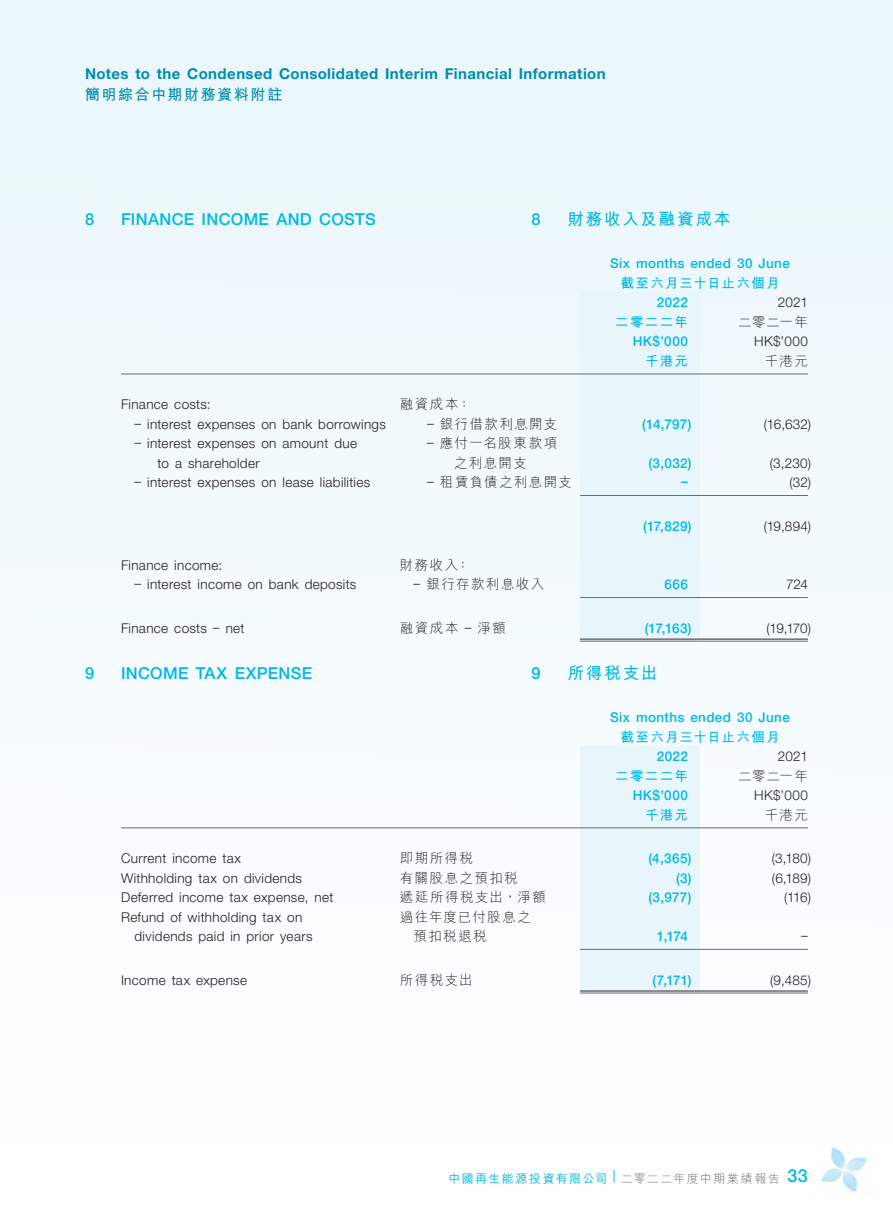
<style>
.page{position:relative;width:893px;height:1212px;background:#fff}
.page>*{position:absolute;margin:0;border:0;box-sizing:border-box;transform-origin:0 0}
._03_H1{font:500 16.5px "Helvetica Neue LT Std";letter-spacing:.015em;color:#00b9e4}
._03_H1-2{font:700 16.5px "M Hei HK";letter-spacing:.11em;color:#00b9e4}
.t1{font:700 15px "Helvetica Neue LT Std";letter-spacing:.03em;color:#008dad}
.t2{font:700 15px "M Hei HK";letter-spacing:.11em;color:#008dad}
._15_Table_Stub{font:300 13.5px/19.5px "Helvetica Neue LT Std";letter-spacing:.025em;color:#231f20}
._15_Table_Stub-2{font:300 13.5px/19.5px "M Hei HK";letter-spacing:.105em;color:#231f20;text-align:center}
._15_Table_Stub-3{font:500 13.5px "Helvetica Neue LT Std";letter-spacing:.025em;color:#00b9e4}
._12___P2{font:500 13.5px "Helvetica Neue LT Std";letter-spacing:.025em;color:#00b9e4}
._12___P2-2{font:700 13.5px "M Hei HK";letter-spacing:.095em;color:#00b9e4}
._12___P2-3{font:300 13.5px "M Hei HK";letter-spacing:.07em;color:#231f20}
.t3{font:500 12px "M Hei HK";letter-spacing:.115em;color:#00b9e4}
.s1{font-family:"Helvetica Neue LT Std"}
.s2{font-weight:300;color:#6c6d70}
.s3{font-family:"Helvetica Neue LT Std";font-size:18px}
</style>
<div class="page">
<div style="left:0;top:0;width:893px;height:1144px;background:#f3fafd"></div>
<svg style="left:614px;top:1170px;width:1px;height:12px"></svg>
<img style="left:813px;top:1142px;width:63px;height:51px">
<div style="left:580px;top:292px;width:120px;height:349px;background:#e8f6fb"></div>
<hr style="left:121px;top:374px;width:279px;height:1px;background:#6c6d70">
<hr style="left:400px;top:374px;width:180px;height:1px;background:#6c6d70">
<hr style="left:580px;top:374px;width:120px;height:1px;background:#6c6d70">
<hr style="left:700px;top:374px;width:108px;height:1px;background:#6c6d70">
<hr style="left:580px;top:495px;width:120px;height:1px;background:#6c6d70">
<hr style="left:700px;top:495px;width:108px;height:1px;background:#6c6d70">
<hr style="left:580px;top:597px;width:120px;height:1px;background:#6c6d70">
<hr style="left:700px;top:597px;width:108px;height:1px;background:#6c6d70">
<hr style="left:580px;top:638px;width:120px;height:2px;background:#6c6d70">
<hr style="left:580px;top:641px;width:120px;height:1px;background:#6c6d70">
<hr style="left:700px;top:638px;width:108px;height:2px;background:#6c6d70">
<hr style="left:700px;top:641px;width:108px;height:1px;background:#6c6d70">
<div style="left:580px;top:746px;width:120px;height:247px;background:#e8f6fb"></div>
<hr style="left:121px;top:827px;width:279px;height:1px;background:#6c6d70">
<hr style="left:400px;top:827px;width:180px;height:1px;background:#6c6d70">
<hr style="left:580px;top:827px;width:120px;height:1px;background:#6c6d70">
<hr style="left:700px;top:827px;width:108px;height:1px;background:#6c6d70">
<hr style="left:580px;top:949px;width:120px;height:1px;background:#6c6d70">
<hr style="left:700px;top:949px;width:108px;height:1px;background:#6c6d70">
<hr style="left:580px;top:990px;width:120px;height:2px;background:#6c6d70">
<hr style="left:580px;top:993px;width:120px;height:1px;background:#6c6d70">
<hr style="left:700px;top:990px;width:108px;height:2px;background:#6c6d70">
<hr style="left:700px;top:993px;width:108px;height:1px;background:#6c6d70">
<p class="t1" style="left:85px;top:64px;width:522px">Notes to the Condensed Consolidated Interim Financial Information</p>
<p class="t2" style="left:85px;top:84px;width:199px">簡明綜合中期財務資料附註</p>
<p class="_03_H1" style="left:85px;top:209px;width:11px">8</p>
<p class="_03_H1" style="left:121px;top:209px;width:256px">FINANCE INCOME AND COSTS</p>
<p class="_03_H1" style="left:531px;top:209px;width:11px">8</p>
<p class="_03_H1-2" style="left:567px;top:207px;width:165px">財務收入及融資成本</p>
<p class="_12___P2" style="left:610px;top:255px;width:181px">Six months ended 30 June</p>
<p class="_12___P2-2" style="left:620px;top:273px;width:161px">截至六月三十日止六個月</p>
<p class="_15_Table_Stub-3" style="left:657px;top:294px;width:33px">2022</p>
<p class="_15_Table_Stub" style="left:778px;top:293px;width:32px">2021</p>
<p class="_12___P2-2" style="left:615px;top:312px;width:74px">二零二二年</p>
<p class="_12___P2-3" style="left:738px;top:315px;width:71px">二零二一年</p>
<p class="_15_Table_Stub-3" style="left:633px;top:333px;width:57px">HK$’000</p>
<p class="_15_Table_Stub" style="left:754px;top:332px;width:55px">HK$’000</p>
<p class="_12___P2-2" style="left:645px;top:351px;width:44px">千港元</p>
<p class="_12___P2-3" style="left:765px;top:354px;width:45px">千港元</p>
<p class="_15_Table_Stub" style="left:121px;top:395px;width:91px">Finance costs:</p>
<p class="_15_Table_Stub-2" style="left:400px;top:394px;width:73px">融資成本：</p>
<p class="_15_Table_Stub" style="left:135px;top:414px;width:253px">– interest expenses on bank borrowings</p>
<p class="_15_Table_Stub-2" style="left:427px;top:414px;width:132px"><span class="s1">–</span> 銀行借款利息開支</p>
<p class="_15_Table_Stub-3" style="left:642px;top:416px;width:51px">(14,797)</p>
<p class="_15_Table_Stub" style="left:764px;top:414px;width:49px">(16,632)</p>
<p class="_15_Table_Stub" style="left:158px;top:434px;width:201px;text-indent:-23px">– in terest expenses on amount due to a shareholder</p>
<p class="_15_Table_Stub-2" style="left:427px;top:433px;width:132px"><span class="s1">–</span> 應付一名股東款項之利息開支</p>
<p class="_15_Table_Stub-3" style="left:649px;top:455px;width:45px">(3,032)</p>
<p class="_15_Table_Stub" style="left:770px;top:453px;width:43px">(3,230)</p>
<p class="_15_Table_Stub" style="left:135px;top:473px;width:237px">– interest expenses on lease liabilities</p>
<p class="_15_Table_Stub-2" style="left:427px;top:472px;width:146px"><span class="s1">–</span> 租賃負債之利息開支</p>
<p class="_15_Table_Stub-3" style="left:681px;top:473px;width:8px">–</p>
<p class="_15_Table_Stub" style="left:789px;top:473px;width:23px">(32)</p>
<p class="_15_Table_Stub-3" style="left:643px;top:518px;width:50px">(17,829)</p>
<p class="_15_Table_Stub" style="left:764px;top:516px;width:49px">(19,894)</p>
<p class="_15_Table_Stub" style="left:121px;top:555px;width:103px">Finance income:</p>
<p class="_15_Table_Stub-2" style="left:400px;top:555px;width:71px">財務收入：</p>
<p class="_15_Table_Stub" style="left:135px;top:575px;width:223px">– interest income on bank deposits</p>
<p class="_15_Table_Stub-2" style="left:414px;top:574px;width:132px"><span class="s1">–</span> 銀行存款利息收入</p>
<p class="_15_Table_Stub-3" style="left:664px;top:576px;width:25px">666</p>
<p class="_15_Table_Stub" style="left:786px;top:575px;width:23px">724</p>
<p class="_15_Table_Stub" style="left:121px;top:618px;width:125px">Finance costs – net</p>
<p class="_15_Table_Stub-2" style="left:400px;top:618px;width:107px">融資成本 <span class="s1">–</span> 淨額</p>
<p class="_15_Table_Stub-3" style="left:645px;top:620px;width:48px">(17,163)</p>
<p class="_15_Table_Stub" style="left:766px;top:618px;width:46px">(19,170)</p>
<p class="_03_H1" style="left:85px;top:663px;width:11px">9</p>
<p class="_03_H1" style="left:121px;top:663px;width:193px">INCOME TAX EXPENSE</p>
<p class="_03_H1" style="left:531px;top:663px;width:11px">9</p>
<p class="_03_H1-2" style="left:567px;top:661px;width:91px">所得稅支出</p>
<p class="_12___P2" style="left:610px;top:709px;width:181px">Six months ended 30 June</p>
<p class="_12___P2-2" style="left:620px;top:727px;width:161px">截至六月三十日止六個月</p>
<p class="_15_Table_Stub-3" style="left:657px;top:748px;width:33px">2022</p>
<p class="_15_Table_Stub" style="left:778px;top:746px;width:32px">2021</p>
<p class="_12___P2-2" style="left:615px;top:766px;width:74px">二零二二年</p>
<p class="_12___P2-3" style="left:738px;top:769px;width:71px">二零二一年</p>
<p class="_15_Table_Stub-3" style="left:633px;top:787px;width:57px">HK$’000</p>
<p class="_15_Table_Stub" style="left:754px;top:785px;width:55px">HK$’000</p>
<p class="_12___P2-2" style="left:645px;top:805px;width:44px">千港元</p>
<p class="_12___P2-3" style="left:765px;top:808px;width:45px">千港元</p>
<p class="_15_Table_Stub" style="left:121px;top:848px;width:122px">Current income tax</p>
<p class="_15_Table_Stub-2" style="left:400px;top:848px;width:75px">即期所得稅</p>
<p class="_15_Table_Stub-3" style="left:648px;top:850px;width:45px">(4,365)</p>
<p class="_15_Table_Stub" style="left:772px;top:848px;width:41px">(3,180)</p>
<p class="_15_Table_Stub" style="left:121px;top:868px;width:182px">Withholding tax on dividends</p>
<p class="_15_Table_Stub-2" style="left:400px;top:868px;width:119px">有關股息之預扣稅</p>
<p class="_15_Table_Stub-3" style="left:676px;top:870px;width:17px">(3)</p>
<p class="_15_Table_Stub" style="left:772px;top:868px;width:41px">(6,189)</p>
<p class="_15_Table_Stub" style="left:121px;top:887px;width:214px">Deferred income tax expense, net</p>
<p class="_15_Table_Stub-2" style="left:400px;top:887px;width:147px">遞延所得稅支出，淨額</p>
<p class="_15_Table_Stub-3" style="left:648px;top:889px;width:45px">(3,977)</p>
<p class="_15_Table_Stub" style="left:784px;top:887px;width:29px">(116)</p>
<p class="_15_Table_Stub" style="left:135px;top:907px;width:179px;text-indent:-14px">Refund of withholding tax on dividends paid in prior years</p>
<p class="_15_Table_Stub-2" style="left:414px;top:907px;width:119px;text-align:left;text-indent:-14px">過往年度已付股息之預扣稅退稅</p>
<p class="_15_Table_Stub-3" style="left:657px;top:928px;width:33px">1,174</p>
<p class="_15_Table_Stub" style="left:801px;top:925px;width:8px">–</p>
<p class="_15_Table_Stub" style="left:121px;top:970px;width:128px">Income tax expense</p>
<p class="_15_Table_Stub-2" style="left:400px;top:970px;width:74px">所得稅支出</p>
<p class="_15_Table_Stub-3" style="left:652px;top:972px;width:41px">(7,171)</p>
<p class="_15_Table_Stub" style="left:770px;top:970px;width:42px">(9,485)</p>
<p class="t3" style="left:448px;top:1169px;width:361px">中國再生能源投資有限公司 <span class="s2">二零二二年度中期業績報告</span> <span class="s3">33</span></p>
</div>
